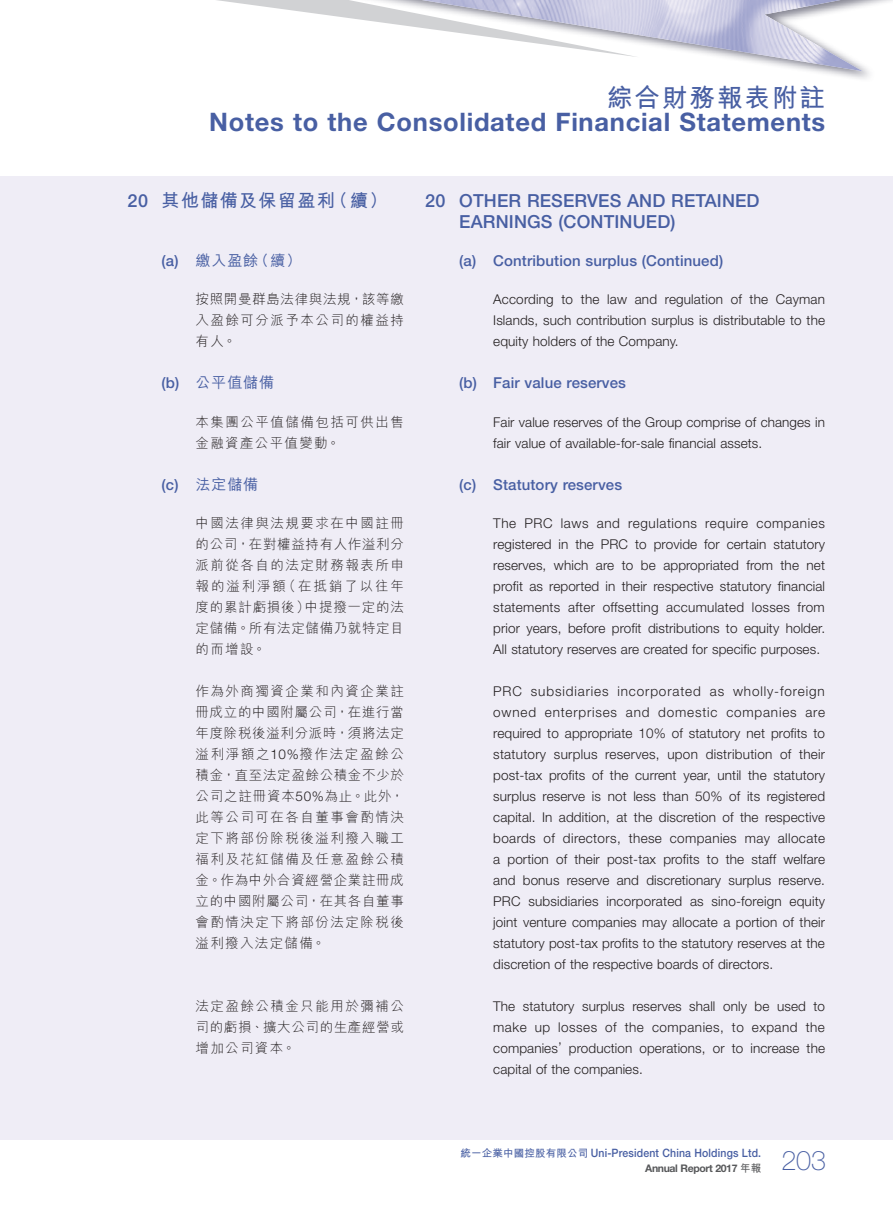
<style>
.page{position:relative;width:893px;height:1212px;background:#fff}
.page>*{position:absolute;margin:0;border:0;box-sizing:border-box;transform-origin:0 0}
.t1{font:100 27px "Helvetica Neue LT Std";color:#485fa3}
.t2{font:700 25.5px "Helvetica Neue LT Std";letter-spacing:.03em;color:#485fa3}
.t3{font:700 25.5px "M Hei HK";letter-spacing:.08em;color:#485fa3}
.Heading_1{font:500 18px/21px "Helvetica Neue LT Std";letter-spacing:.01em;color:#485fa3}
.C_Heading_1{font:700 18px "M Hei HK";letter-spacing:.08em;color:#485fa3}
.Heading_2{font:500 15px "Helvetica Neue LT Std";letter-spacing:.01em;color:#485fa3}
.C_Heading_2{font:500 15px "M Hei HK";letter-spacing:.06em;color:#485fa3}
.Body_Text{font:300 13.5px/21px "Helvetica Neue LT Std";letter-spacing:.01em;color:#231f20;text-align:justify}
.C_Body_Text{font:300 13.5px/21px "M Hei HK";letter-spacing:.1em;color:#231f20;text-align:justify}
.t4{font:500 11.55px "Helvetica Neue LT Std";letter-spacing:.015em;color:#485fa3;scale:.91 1}
.t5{font:700 10.5px "Helvetica Neue LT Std";letter-spacing:-.035em;color:#57585a}
.s1{font-family:"Helvetica Neue LT Std";font-weight:500}
.s2{font-family:"Helvetica Neue LT Std"}
.s3{font-family:"M Hei HK";font-weight:700;font-size:10.5px}
.s4{font-family:"M Hei HK"}
</style>
<div class="page">
<div style="left:0;top:176px;width:893px;height:964px;background:#efedf6"></div>
<svg style="left:217px;top:0;width:40px;height:6px"></svg>
<img style="left:257px;top:0;width:636px;height:71px">
<h2 class="t3" style="left:607px;top:79px;width:219px">綜合財務報表附註</h2>
<h2 class="t2" style="left:209px;top:106px;width:617px">Notes to the Consolidated Financial Statements</h2>
<p class="C_Heading_1" style="left:128px;top:188px;width:262px"><span class="s1">20</span> 其他儲備及保留盈利（續）</p>
<p class="C_Heading_2" style="left:162px;top:250px;width:141px"><span class="s2">(a)</span> 繳入盈餘（續）</p>
<p class="C_Body_Text" style="left:196px;top:289px;width:210px">按照開曼群島法律與法規，該等繳入盈餘可分派予本公司的權益持有人。</p>
<p class="C_Heading_2" style="left:162px;top:372px;width:114px"><span class="s2">(b)</span> 公平值儲備</p>
<p class="C_Body_Text" style="left:196px;top:411px;width:210px">本集團公平值儲備包括可供出售金融資產公平值變動。</p>
<p class="C_Heading_2" style="left:162px;top:473px;width:98px"><span class="s2">(c)</span> 法定儲備</p>
<p class="C_Body_Text" style="left:196px;top:512px;width:210px">中國法律與法規要求在中國註冊的公司，在對權益持有人作溢利分派前從各自的法定財務報表所申報的溢利淨額（在抵銷了以往年度的累計虧損後）中提撥一定的法定儲備。所有法定儲備乃就特定目的而增設。</p>
<p class="C_Body_Text" style="left:196px;top:680px;width:210px">作為外商獨資企業和內資企業註冊成立的中國附屬公司，在進行當年度除稅後溢利分派時，須將法定溢利淨額之<span class="s2">10%</span>撥作法定盈餘公積金，直至法定盈餘公積金不少於公司之註冊資本<span class="s2">50%</span>為止。此外，此等公司可在各自董事會酌情決定下將部份除稅後溢利撥入職工福利及花紅儲備及任意盈餘公積金。作為中外合資經營企業註冊成立的中國附屬公司，在其各自董事會酌情決定下將部份法定除稅後溢利撥入法定儲備。</p>
<p class="C_Body_Text" style="left:196px;top:995px;width:210px">法定盈餘公積金只能用於彌補公司的虧損、擴大公司的生產經營或增加公司資本。</p>
<p class="Heading_1" style="left:459px;top:190px;width:302px;text-indent:-34px">20 OTHER RESERVES AND RETAINED<br>EARNINGS (CONTINUED)</p>
<p class="Heading_2" style="left:459px;top:252px;width:266px">(a) Contribution surplus (Continued)</p>
<p class="Body_Text" style="left:493px;top:289px;width:333px">According to the law and regulation of the Cayman Islands, such contribution surplus is distributable to the equity holders of the Company.</p>
<p class="Heading_2" style="left:459px;top:374px;width:168px">(b) Fair value reserves</p>
<p class="Body_Text" style="left:493px;top:411px;width:333px">Fair value reserves of the Group comprise of changes in fair value of available-for-sale financial assets.</p>
<p class="Heading_2" style="left:459px;top:475px;width:164px">(c) Statutory reserves</p>
<p class="Body_Text" style="left:493px;top:512px;width:333px">The PRC laws and regulations require companies registered in the PRC to provide for certain statutory reserves, which are to be appropriated from the net profit as reported in their respective statutory financial statements after offsetting accumulated losses from prior years, before profit distributions to equity holder.<br>All statutory reserves are created for specific purposes.</p>
<p class="Body_Text" style="left:493px;top:680px;width:333px">PRC subsidiaries incorporated as wholly-foreign owned enterprises and domestic companies are required to appropriate 10% of statutory net profits to statutory surplus reserves, upon distribution of their post-tax profits of the current year, until the statutory surplus reserve is not less than 50% of its registered capital. In addition, at the discretion of the respective boards of directors, these companies may allocate a portion of their post-tax profits to the staff welfare and bonus reserve and discretionary surplus reserve.<br>PRC subsidiaries incorporated as sino-foreign equity joint venture companies may allocate a portion of their statutory post-tax profits to the statutory reserves at the discretion of the respective boards of directors.</p>
<p class="Body_Text" style="left:493px;top:995px;width:333px">The statutory surplus reserves shall only be used to make up losses of the companies, to expand the companies’ production operations, or to increase the capital of the companies.</p>
<p class="t4" style="left:461px;top:1146px;width:332px"><span class="s3">統一企業中國控股有限公司</span> Uni-President China Holdings Ltd.</p>
<p class="t5" style="left:645px;top:1161px;width:117px">Annual Report 2017 <span class="s4">年報</span></p>
<h1 class="t1" style="left:782px;top:1145px;width:46px">203</h1>
</div>
